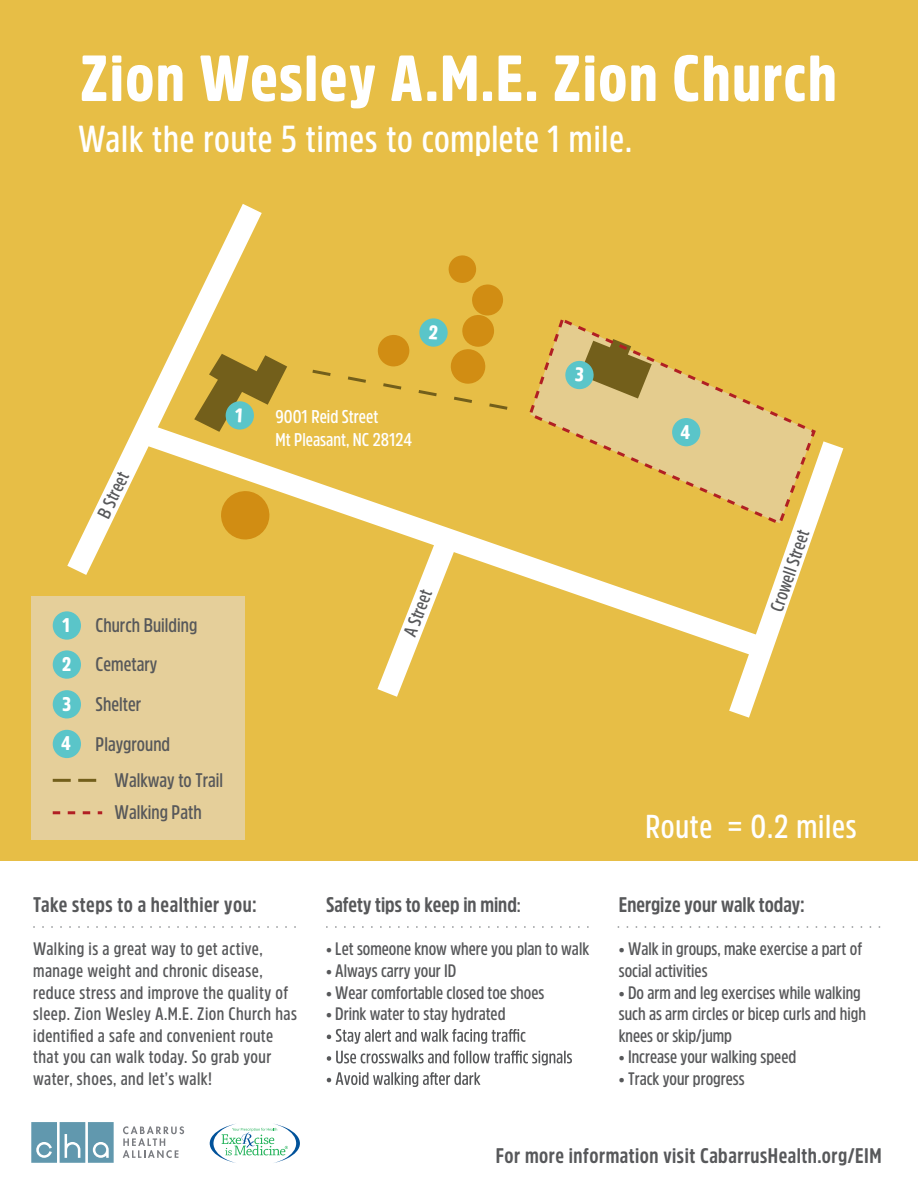
<style>
.page{position:relative;width:918px;height:1188px;background:#fff}
.page>*{position:absolute;margin:0;border:0;box-sizing:border-box;transform-origin:0 0}
.t1{font:900 64.5px "Amsi Pro Cond";letter-spacing:.025em;color:#fff}
.t2{font:600 37.5px "Amsi Pro Cond";letter-spacing:.025em;color:#fff}
.t3{font:600 33px "Amsi Pro Cond";letter-spacing:.025em;color:#fff}
.t4{font:700 21px "Amsi Pro Cond";letter-spacing:.025em;color:#57585a}
.t5{font:700 21px "Amsi Pro Cond";color:#57585a}
.t6{font:600 19.65px/39.5px "Amsi Pro Cond";color:#57585a}
.t7{font:900 19.65px "Amsi Pro Cond";color:#fff}
.t8{font:600 18.45px/22px "Amsi Pro Cond";color:#fff}
.t9{font:600 18.45px "Amsi Pro Cond";color:#57585a}
.t10{font:600 18px/21.6px "Amsi Pro Cond";color:#57585a}
.t11{font:600 18px/21.6px "Amsi Pro Cond";letter-spacing:.025em;color:#57585a}
.s1{font-weight:900;color:#fff}
.s2{font-size:18px}
</style>
<div class="page">
<div style="left:0;top:0;width:918px;height:861px;background:#e7be46"></div>
<div style="left:31px;top:597px;width:214px;height:243px;background:#e5cf9a"></div>
<svg style="left:53px;top:811px;width:49px;height:3px"></svg>
<svg style="left:53px;top:779px;width:44px;height:3px"></svg>
<div style="left:53px;top:611px;width:28px;height:29px;background:#5ac5c9;border-radius:50%"></div>
<div style="left:53px;top:650px;width:28px;height:29px;background:#5ac5c9;border-radius:50%"></div>
<div style="left:53px;top:690px;width:28px;height:28px;background:#5ac5c9;border-radius:50%"></div>
<div style="left:53px;top:730px;width:28px;height:28px;background:#5ac5c9;border-radius:50%"></div>
<svg style="left:327px;top:1029px;width:198px;height:15px"></svg>
<svg style="left:327px;top:1051px;width:245px;height:14px"></svg>
<svg style="left:327px;top:1072px;width:153px;height:15px"></svg>
<svg style="left:31px;top:1122px;width:83px;height:41px;background:#7ca9bc"></svg>
<svg style="left:123px;top:1126px;width:61px;height:32px"></svg>
<svg style="left:33px;top:926px;width:263px;height:2px"></svg>
<svg style="left:326px;top:926px;width:263px;height:2px"></svg>
<svg style="left:618px;top:926px;width:263px;height:2px"></svg>
<svg style="left:210px;top:1124px;width:90px;height:39px"></svg>
<svg style="left:67px;top:204px;width:195px;height:371px"></svg>
<svg style="left:140px;top:423px;width:589px;height:225px"></svg>
<svg style="left:729px;top:441px;width:114px;height:277px"></svg>
<svg style="left:377px;top:529px;width:83px;height:168px"></svg>
<svg style="left:221px;top:491px;width:48px;height:48px"></svg>
<svg style="left:527px;top:319px;width:291px;height:208px"></svg>
<div style="left:672px;top:418px;width:28px;height:28px;background:#5ac5c9;border-radius:50%"></div>
<svg style="left:194px;top:354px;width:93px;height:78px"></svg>
<svg style="left:312px;top:255px;width:196px;height:155px"></svg>
<svg style="left:565px;top:339px;width:87px;height:60px;background:#a0965a"></svg>
<h1 class="t1" style="left:80px;top:34px;width:758px">Zion Wesley A.M.E. Zion Church</h1>
<h2 class="t2" style="left:78px;top:113px;width:556px">Walk the route 5 times to complete 1 mile.</h2>
<p class="t9" style="left:91px;top:511px;width:50px;rotate:-64deg">B Street</p>
<p class="t6" style="left:96px;top:605px;width:103px">Church Building</p>
<p class="t6" style="left:61px;top:605px;width:82px"><span class="s1">1<br>2<br>3</span> Shelter<br><span class="s1">4</span></p>
<p class="t6" style="left:96px;top:644px;width:63px">Cemetary</p>
<p class="t6" style="left:96px;top:723px;width:76px">Playground</p>
<p class="t6" style="left:115px;top:759px;width:110px">Walkway to Trail</p>
<p class="t6" style="left:115px;top:792px;width:89px">Walking Path</p>
<p class="t8" style="left:275px;top:405px;width:138px">9001 Reid Street<br>Mt Pleasant, NC 28124</p>
<p class="t9" style="left:397px;top:631px;width:50px;rotate:-69deg">A Street</p>
<p class="t4" style="left:33px;top:890px;width:225px">Take steps to a healthier you:</p>
<p class="t11" style="left:33px;top:938px;width:265px">Walking is a great way to get active, manage weight and chronic disease, reduce stress and improve the quality of sleep. Zion Wesley A.M.E. Zion Church has identified a safe and convenient route that you can walk today. So grab your water, shoes, and let’s walk!</p>
<p class="t5" style="left:326px;top:890px;width:196px">Safety tips to keep in mind<span class="s2">:</span></p>
<p class="t10" style="left:326px;top:938px;width:265px">• Let someone know where you plan to walk</p>
<p class="t10" style="left:326px;top:959px;width:132px">• Always carry your ID</p>
<p class="t10" style="left:326px;top:981px;width:220px">• Wear comfortable closed toe shoes</p>
<p class="t10" style="left:326px;top:1002px;width:181px">• Drink water to stay hydrated</p>
<p class="t7" style="left:681px;top:418px;width:11px">4</p>
<p class="t9" style="left:764px;top:607px;width:87px;rotate:-71deg">Crowell Street</p>
<h3 class="t3" style="left:645px;top:804px;width:213px">Route = 0.2 miles</h3>
<p class="t5" style="left:619px;top:890px;width:188px">Energize your walk today:</p>
<p class="t10" style="left:619px;top:938px;width:245px">• Walk in groups, make exercise a part of social activities</p>
<p class="t10" style="left:619px;top:981px;width:249px">• Do arm and leg exercises while walking such as arm circles or bicep curls and high knees or skip/jump</p>
<p class="t10" style="left:619px;top:1046px;width:179px">• Increase your walking speed</p>
<p class="t10" style="left:619px;top:1067px;width:127px">• Track your progress</p>
<p class="t4" style="left:496px;top:1141px;width:388px">For more information visit CabarrusHealth.org/EIM</p>
</div>
